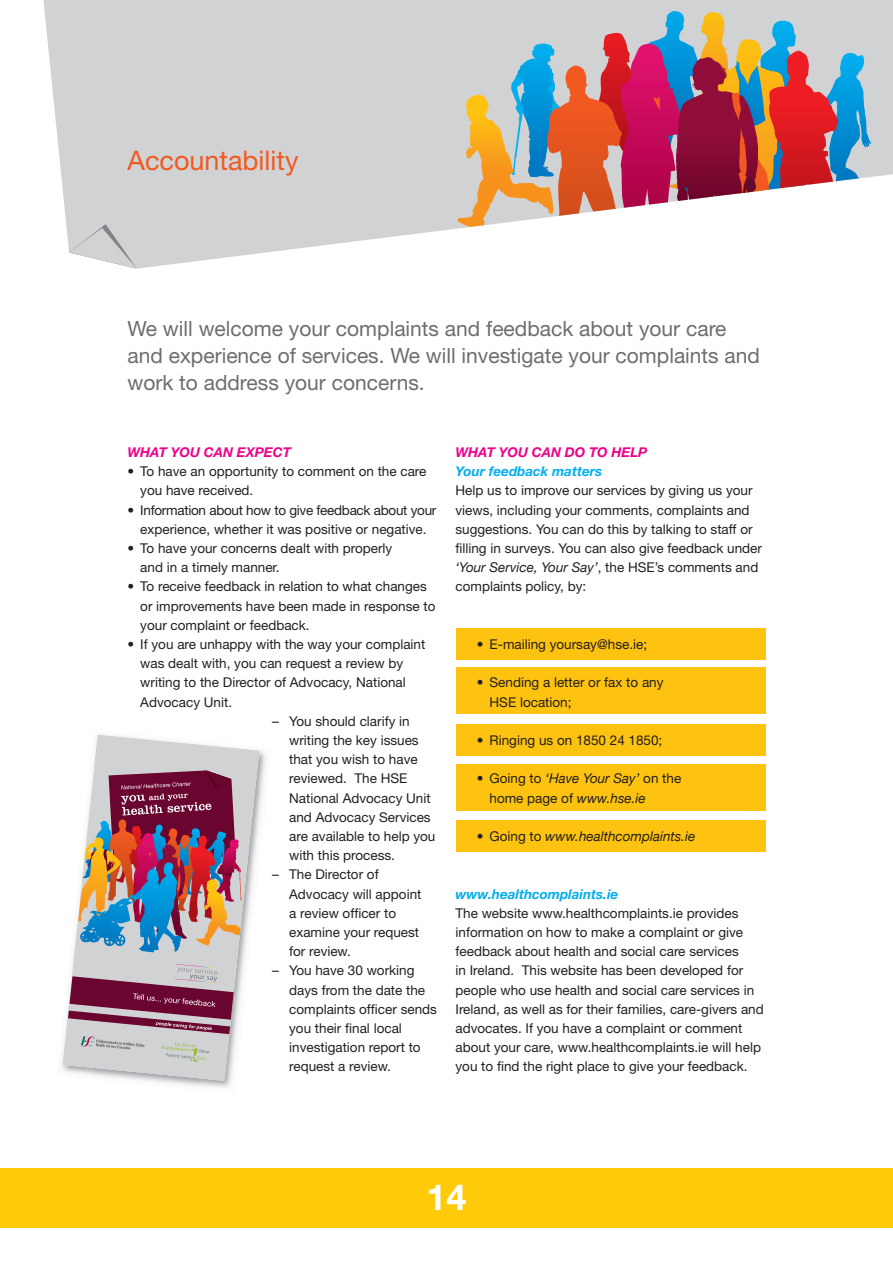
<style>
.page{position:relative;width:893px;height:1263px;background:#fff}
.page>*{position:absolute;margin:0;border:0;box-sizing:border-box;transform-origin:0 0}
.t1{font:700 36px "Helvetica Neue";color:#fff}
.t2{font:27px "Helvetica Neue";color:#f15921}
.t3{font:21px/27px "Helvetica Neue";color:#6c6d70}
.t4{font:13.5px/19.2px "Helvetica Neue";color:#231f20}
.t5{font:13.5px/19.2px "Helvetica Neue";letter-spacing:-.02em;color:#231f20;text-align:center}
.t6{font:italic 700 13.5px "Helvetica Neue";color:#00aeef}
.t7{font:italic 700 13.5px "Helvetica Neue";color:#ed028c}
.t8{font:italic 13.5px "Helvetica Neue";color:#231f20}
.s1{font-style:italic}
.s2{font-style:normal}
</style>
<div class="page">
<svg style="left:43px;top:0;width:850px;height:269px;fill:#d1d2d4"></svg>
<svg style="left:456px;top:11px;width:405px;height:216px;background:#ba8d90"></svg>
<svg style="left:69px;top:224px;width:68px;height:45px"></svg>
<div style="left:456px;top:820px;width:309px;height:32px;background:#fec210"></div>
<div style="left:0;top:1168px;width:893px;height:59px;background:#feca0a"></div>
<div style="left:456px;top:628px;width:309px;height:31px;background:#fec210"></div>
<div style="left:456px;top:724px;width:309px;height:32px;background:#fec210"></div>
<div style="left:456px;top:668px;width:309px;height:46px;background:#fec210"></div>
<div style="left:456px;top:764px;width:309px;height:47px;background:#fec210"></div>
<img style="left:259px;top:750px;width:7px;height:35px">
<img style="left:201px;top:785px;width:62px;height:303px">
<svg style="left:63px;top:735px;width:196px;height:346px;fill:#d1d2d4"></svg>
<svg style="left:68px;top:964px;width:166px;height:98px;background:#ac8a99"></svg>
<svg style="left:78px;top:770px;width:164px;height:177px;background:#956e7c"></svg>
<h2 class="t2" style="left:128px;top:144px;width:173px">Accountability</h2>
<h3 class="t3" style="left:128px;top:314px;width:634px">We will welcome your complaints and feedback about your care and experience of services. We will investigate your complaints and work to address your concerns.</h3>
<p class="t7" style="left:128px;top:444px;width:165px">WHAT YOU CAN EXPECT</p>
<p class="t4" style="left:140px;top:462px;width:288px;text-indent:-13px">• To have an opportunity to comment on the care you have received.</p>
<p class="t5" style="left:128px;top:500px;width:310px">• Information about how to give feedback about your experience, whether it was positive or negative.</p>
<p class="t4" style="left:140px;top:538px;width:254px;text-indent:-13px">• To have your concerns dealt with properly and in a timely manner.</p>
<p class="t4" style="left:140px;top:577px;width:297px;text-indent:-13px">• To receive feedback in relation to what changes or improvements have been made in response to your complaint or feedback.</p>
<p class="t4" style="left:140px;top:634px;width:287px;text-indent:-13px">• If you are unhappy with the way your complaint was dealt with, you can request a review by writing to the Director of Advocacy, National Advocacy Unit.</p>
<p class="t4" style="left:289px;top:711px;width:148px;text-indent:-17px">– You should clarify in writing the key issues that you wish to have reviewed. The HSE<br>National Advocacy Unit and Advocacy Services are available to help you with this process.</p>
<p class="t4" style="left:289px;top:865px;width:134px;text-indent:-17px">– The Director of<br>Advocacy will appoint a review officer to examine your request for review.</p>
<p class="t4" style="left:289px;top:961px;width:149px;text-indent:-17px">– You have 30 working days from the date the complaints officer sends you their final local investigation report to request a review.</p>
<p class="t7" style="left:455px;top:444px;width:193px">WHAT YOU CAN DO TO HELP</p>
<p class="t6" style="left:455px;top:463px;width:148px">Your feedback matters</p>
<p class="t4" style="left:455px;top:481px;width:308px">Help us to improve our services by giving us your views, including your comments, complaints and suggestions. You can do this by talking to staff or filling in surveys. You can also give feedback under <span class="s1">‘Your Service, Your Say’</span>, the HSE’s comments and complaints policy, by:</p>
<p class="t4" style="left:477px;top:634px;width:172px">• E-mailing yoursay@hse.ie;</p>
<p class="t4" style="left:489px;top:673px;width:176px;text-indent:-13px">• Sending a letter or fax to any<br>HSE location;</p>
<p class="t4" style="left:477px;top:730px;width:187px">• Ringing us on 1850 24 1850;</p>
<p class="t4" style="left:489px;top:769px;width:193px;text-indent:-13px">• Going to <span class="s1">‘Have Your Say’</span> on the home page of <span class="s1">www.hse.ie</span></p>
<p class="t8" style="left:477px;top:825px;width:220px"><span class="s2">• Going to</span> www.healthcomplaints.ie</p>
<p class="t6" style="left:455px;top:885px;width:164px">www.healthcomplaints.ie</p>
<p class="t4" style="left:455px;top:903px;width:310px">The website www.healthcomplaints.ie provides information on how to make a complaint or give feedback about health and social care services<br>in Ireland. This website has been developed for people who use health and social care services in Ireland, as well as for their families, care-givers and advocates. If you have a complaint or comment about your care, www.healthcomplaints.ie will help you to find the right place to give your feedback.</p>
<h1 class="t1" style="left:426px;top:1175px;width:42px">14</h1>
</div>
